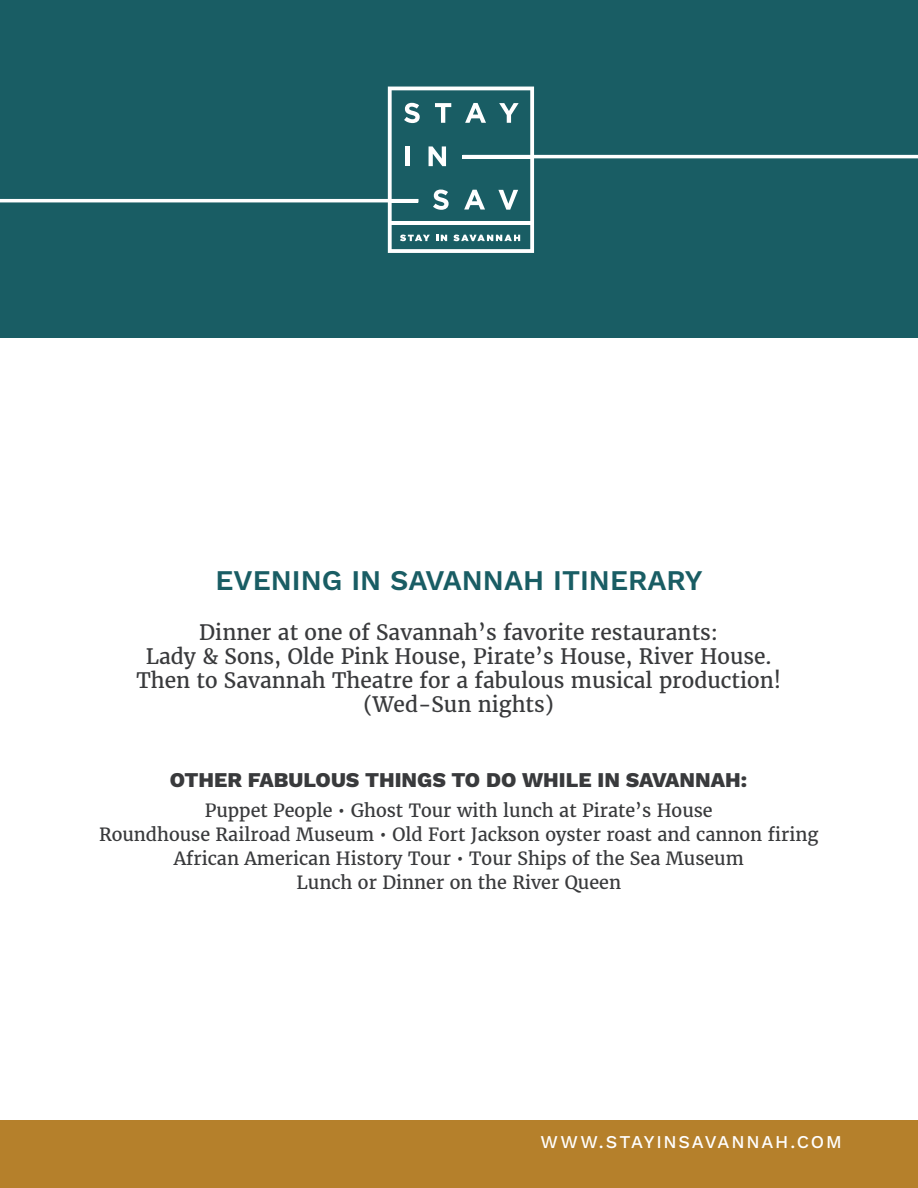
<style>
.page{position:relative;width:918px;height:1188px;background:#fff}
.page>*{position:absolute;margin:0;border:0;box-sizing:border-box;transform-origin:0 0}
.t1{font:600 28.5px "Work Sans";color:#195d64}
.t2{font:21px "Merriweather";color:#393a3c}
.t3{font:800 21px "Work Sans";color:#393a3c}
.t4{font:18px "Merriweather";color:#393a3c}
.t5{font:500 18px "Work Sans";letter-spacing:.1em;color:#fff}
</style>
<div class="page">
<div style="left:0;top:0;width:918px;height:338px;background:#195d64"></div>
<svg style="left:388px;top:87px;width:146px;height:166px"></svg>
<hr style="left:390px;top:221px;width:142px;height:4px;background:#fff">
<hr style="left:463px;top:155px;width:69px;height:4px;background:#fff">
<hr style="left:390px;top:199px;width:28px;height:4px;background:#fff">
<hr style="left:0;top:199px;width:418px;height:3px;background:#fff">
<hr style="left:463px;top:155px;width:455px;height:3px;background:#fff">
<div style="left:0;top:1120px;width:918px;height:68px;background:#b5802b"></div>
<p class="t1" style="left:216px;top:564px;width:489px">EVENING IN SAVANNAH ITINERARY</p>
<p class="t2" style="left:199px;top:620px;width:520px">Dinner at one of Savannah’s favorite restaurants:</p>
<p class="t2" style="left:146px;top:644px;width:627px">Lady &amp; Sons, Olde Pink House, Pirate’s House, River House.</p>
<p class="t2" style="left:136px;top:668px;width:646px">Then to Savannah Theatre for a fabulous musical production!</p>
<p class="t2" style="left:364px;top:692px;width:192px">(Wed-Sun nights)</p>
<p class="t3" style="left:170px;top:768px;width:579px">OTHER FABULOUS THINGS TO DO WHILE IN SAVANNAH:</p>
<p class="t4" style="left:205px;top:800px;width:509px">Puppet People • Ghost Tour with lunch at Pirate’s House</p>
<p class="t4" style="left:99px;top:824px;width:721px">Roundhouse Railroad Museum • Old Fort Jackson oyster roast and cannon firing</p>
<p class="t4" style="left:174px;top:848px;width:572px">African American History Tour • Tour Ships of the Sea Museum</p>
<p class="t4" style="left:296px;top:872px;width:326px">Lunch or Dinner on the River Queen</p>
<p class="t5" style="left:541px;top:1131px;width:303px">WWW.STAYINSAVANNAH.COM</p>
</div>
